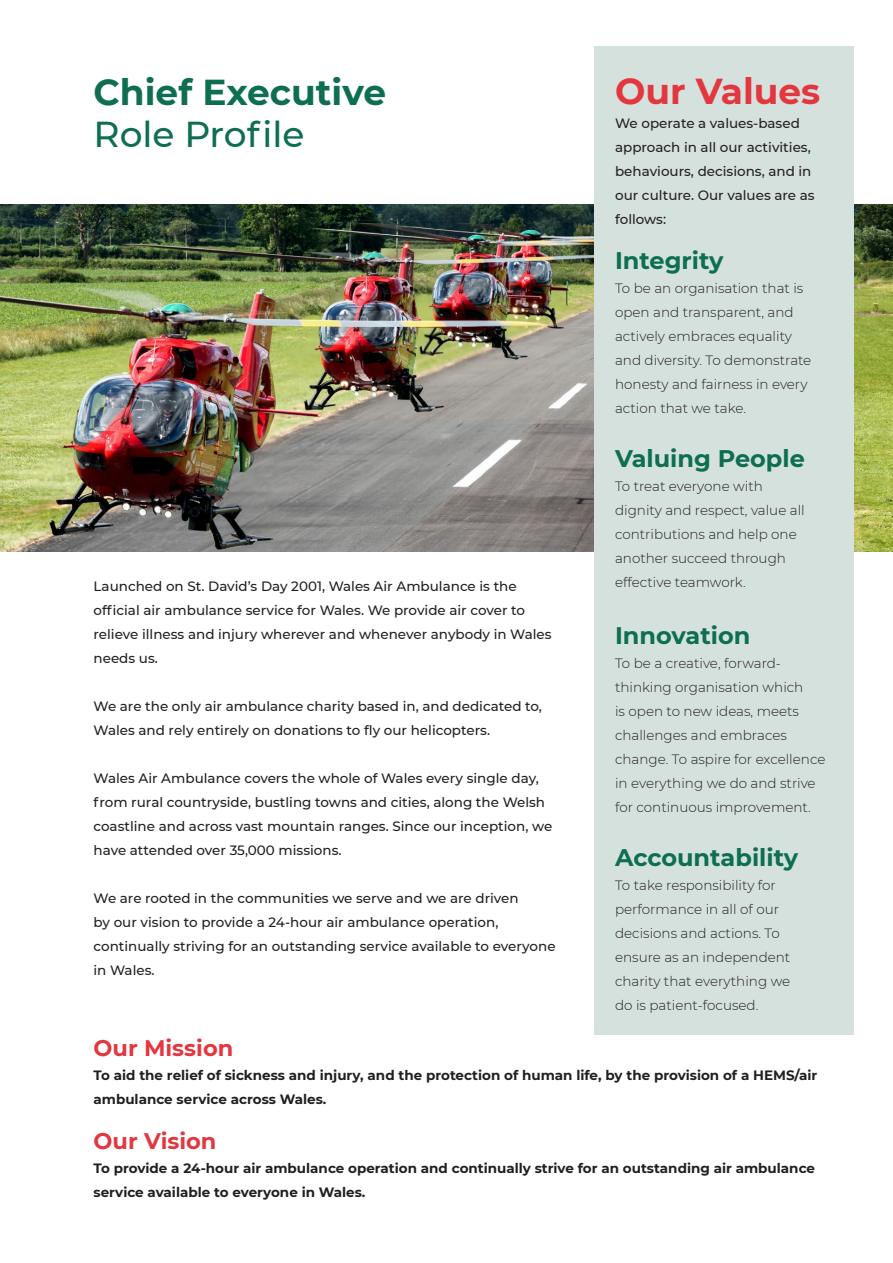
<style>
.page{position:relative;width:893px;height:1263px;background:#fff}
.page>*{position:absolute;margin:0;border:0;box-sizing:border-box;transform-origin:0 0}
.Mini_Heading{font:700 36px "Montserrat";color:#0d6e52}
.Mini_Heading-2{font:500 36px "Montserrat";color:#0d6e52}
.Intro_text{font:700 36px "Montserrat";color:#e3373f}
.Mini_Heading-3{font:700 24px "Montserrat";color:#0d6e52}
.Intro_text-2{font:700 22.5px "Montserrat";color:#e3373f}
.t1{font:500 13.5px/24px "Montserrat";color:#231f20}
.t2{font:300 13.5px/24px "Montserrat";color:#231f20}
.t3{font:700 13.5px/24px "Montserrat";color:#231f20}
</style>
<div class="page">
<img style="left:0;top:205px;width:893px;height:346px">
<div style="left:594px;top:46px;width:259px;height:988px;background:#d5e1dd"></div>
<p class="Mini_Heading" style="left:94px;top:66px;width:294px">Chief Executive</p>
<p class="Mini_Heading-2" style="left:94px;top:109px;width:212px">Role Profile</p>
<p class="t1" style="left:94px;top:574px;width:460px">Launched on St. David’s Day 2001, Wales Air Ambulance is the official air ambulance service for Wales. We provide air cover to relieve illness and injury wherever and whenever anybody in Wales needs us.</p>
<p class="t1" style="left:94px;top:694px;width:450px">We are the only air ambulance charity based in, and dedicated to,<br>Wales and rely entirely on donations to fly our helicopters.</p>
<p class="t1" style="left:94px;top:766px;width:460px">Wales Air Ambulance covers the whole of Wales every single day, from rural countryside, bustling towns and cities, along the Welsh coastline and across vast mountain ranges. Since our inception, we have attended over 35,000 missions.</p>
<p class="t1" style="left:94px;top:886px;width:464px">We are rooted in the communities we serve and we are driven<br>by our vision to provide a 24-hour air ambulance operation, continually striving for an outstanding service available to everyone in Wales.</p>
<p class="Intro_text" style="left:615px;top:65px;width:207px">Our Values</p>
<p class="t1" style="left:615px;top:110px;width:201px">We operate a values-based approach in all our activities, behaviours, decisions, and in our culture. Our values are as follows:</p>
<p class="Mini_Heading-3" style="left:615px;top:243px;width:110px">Integrity</p>
<p class="t2" style="left:615px;top:275px;width:198px">To be an organisation that is open and transparent, and actively embraces equality and diversity. To demonstrate honesty and fairness in every action that we take.</p>
<p class="Mini_Heading-3" style="left:615px;top:441px;width:191px">Valuing People</p>
<p class="t2" style="left:615px;top:473px;width:191px">To treat everyone with dignity and respect, value all contributions and help one another succeed through effective teamwork.</p>
<p class="Mini_Heading-3" style="left:615px;top:618px;width:137px">Innovation</p>
<p class="t2" style="left:615px;top:650px;width:212px">To be a creative, forward&shy;thinking organisation which<br>is open to new ideas, meets challenges and embraces change. To aspire for excellence in everything we do and strive for continuous improvement.</p>
<p class="Mini_Heading-3" style="left:615px;top:840px;width:185px">Accountability</p>
<p class="t2" style="left:615px;top:872px;width:177px">To take responsibility for performance in all of our decisions and actions. To ensure as an independent charity that everything we do is patient-focused.</p>
<p class="Intro_text-2" style="left:94px;top:1032px;width:141px">Our Mission</p>
<p class="t3" style="left:94px;top:1062px;width:725px">To aid the relief of sickness and injury, and the protection of human life, by the provision of a HEMS/air ambulance service across Wales.</p>
<p class="Intro_text-2" style="left:94px;top:1125px;width:124px">Our Vision</p>
<p class="t3" style="left:94px;top:1155px;width:723px">To provide a 24-hour air ambulance operation and continually strive for an outstanding air ambulance service available to everyone in Wales.</p>
</div>
